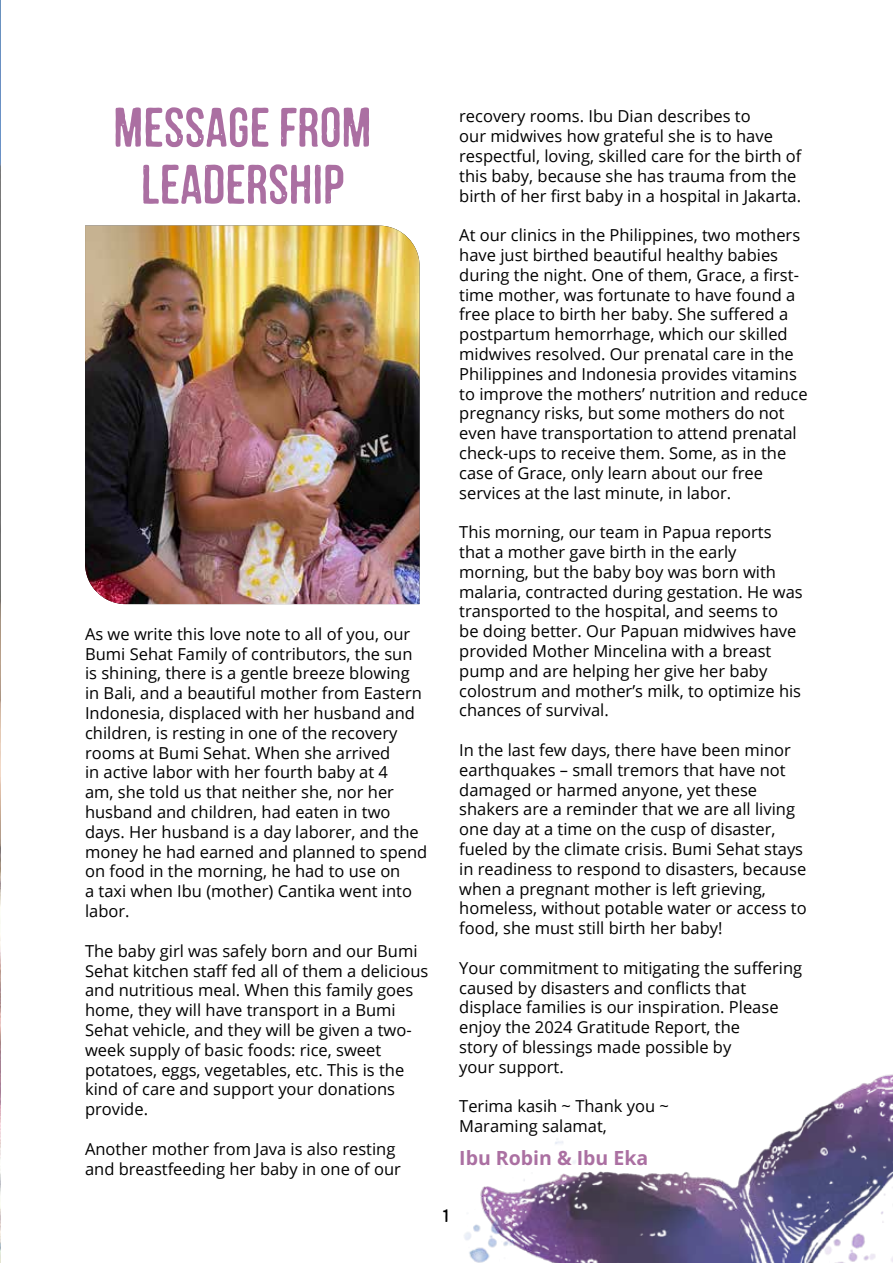
<style>
.page{position:relative;width:893px;height:1263px;background:#fff}
.page>*{position:absolute;margin:0;border:0;box-sizing:border-box;transform-origin:0 0}
.t1{font:55.5px/57px "Mocha Mattari W01";color:#ab6fa2;text-align:center}
.t2{font:700 19.5px "Open Sans";color:#ab70a2}
.t3{font:18px "Mocha Mattari W01";color:#000}
.t4{font:16.5px/19.8px "Open Sans";color:#000}
</style>
<div class="page">
<img style="left:464px;top:1074px;width:429px;height:189px">
<img style="left:85px;top:226px;width:335px;height:378px">
<img style="left:0;top:0;width:1px;height:1263px">
<h1 class="t1" style="left:113px;top:97px;width:260px">MESSAGE FROM<br>LEADERSHIP</h1>
<p class="t4" style="left:85px;top:623px;width:344px">As we write this love note to all of you, our Bumi Sehat Family of contributors, the sun is shining, there is a gentle breeze blowing in Bali, and a beautiful mother from Eastern Indonesia, displaced with her husband and children, is resting in one of the recovery rooms at Bumi Sehat. When she arrived<br>in active labor with her fourth baby at 4<br>am, she told us that neither she, nor her husband and children, had eaten in two days. Her husband is a day laborer, and the money he had earned and planned to spend on food in the morning, he had to use on<br>a taxi when Ibu (mother) Cantika went into labor.</p>
<p class="t4" style="left:85px;top:940px;width:345px">The baby girl was safely born and our Bumi Sehat kitchen staff fed all of them a delicious and nutritious meal. When this family goes home, they will have transport in a Bumi Sehat vehicle, and they will be given a two&shy;week supply of basic foods: rice, sweet potatoes, eggs, vegetables, etc. This is the kind of care and support your donations provide.</p>
<p class="t4" style="left:85px;top:1138px;width:317px">Another mother from Java is also resting and breastfeeding her baby in one of our</p>
<p class="t4" style="left:459px;top:106px;width:344px">recovery rooms. Ibu Dian describes to<br>our midwives how grateful she is to have respectful, loving, skilled care for the birth of this baby, because she has trauma from the birth of her first baby in a hospital in Jakarta.</p>
<p class="t4" style="left:459px;top:225px;width:350px">At our clinics in the Philippines, two mothers have just birthed beautiful healthy babies during the night. One of them, Grace, a first&shy;time mother, was fortunate to have found a free place to birth her baby. She suffered a postpartum hemorrhage, which our skilled midwives resolved. Our prenatal care in the Philippines and Indonesia provides vitamins to improve the mothers’ nutrition and reduce pregnancy risks, but some mothers do not even have transportation to attend prenatal check-ups to receive them. Some, as in the case of Grace, only learn about our free services at the last minute, in labor.</p>
<p class="t4" style="left:459px;top:522px;width:345px">This morning, our team in Papua reports that a mother gave birth in the early morning, but the baby boy was born with malaria, contracted during gestation. He was transported to the hospital, and seems to<br>be doing better. Our Papuan midwives have provided Mother Mincelina with a breast pump and are helping her give her baby colostrum and mother’s milk, to optimize his chances of survival.</p>
<p class="t4" style="left:459px;top:740px;width:349px">In the last few days, there have been minor earthquakes – small tremors that have not damaged or harmed anyone, yet these shakers are a reminder that we are all living one day at a time on the cusp of disaster, fueled by the climate crisis. Bumi Sehat stays in readiness to respond to disasters, because when a pregnant mother is left grieving, homeless, without potable water or access to food, she must still birth her baby!</p>
<p class="t4" style="left:459px;top:957px;width:345px">Your commitment to mitigating the suffering caused by disasters and conflicts that displace families is our inspiration. Please enjoy the 2024 Gratitude Report, the<br>story of blessings made possible by<br>your support.</p>
<p class="t4" style="left:459px;top:1096px;width:211px">Terima kasih ~ Thank you ~<br>Maraming salamat,</p>
<p class="t2" style="left:459px;top:1144px;width:190px">Ibu Robin &amp; Ibu Eka</p>
<p class="t3" style="left:442px;top:1205px;width:9px">1</p>
</div>
